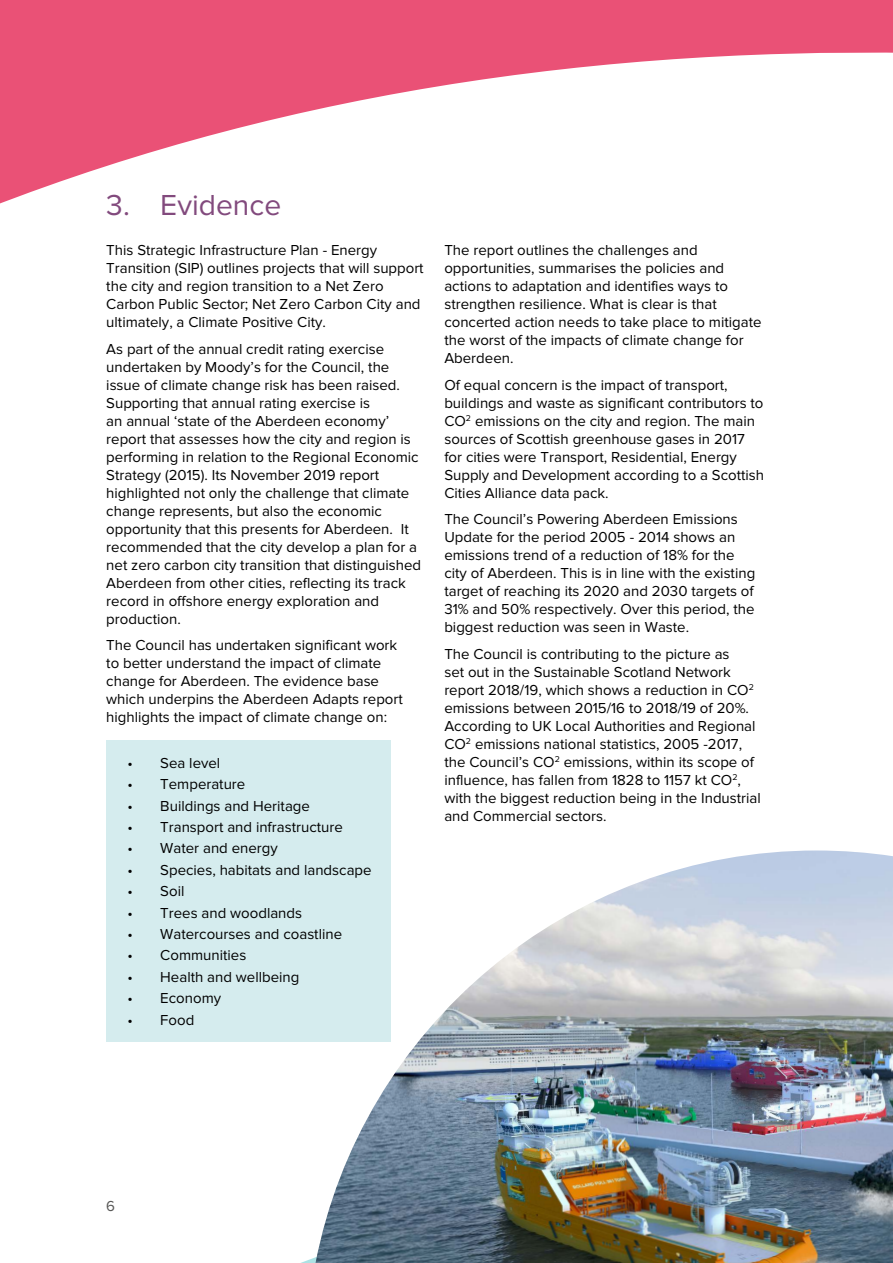
<style>
.page{position:relative;width:893px;height:1263px;background:#fff}
.page>*{position:absolute;margin:0;border:0;box-sizing:border-box;transform-origin:0 0}
.Headings{font:30px "Proxima Nova";color:#824a7d}
.body_text{font:15px/18px "Proxima Nova";color:#000}
.Bullets{font:15px "Proxima Nova";color:#000}
.t1{font:15px "Proxima Nova";color:#575756}
</style>
<div class="page">
<div style="left:106px;top:740px;width:285px;height:302px;background:#d5ecee"></div>
<svg style="left:0;top:0;width:893px;height:204px"></svg>
<img style="left:316px;top:850px;width:577px;height:413px">
<p class="Headings" style="left:106px;top:188px;width:176px">3. Evidence</p>
<p class="body_text" style="left:106px;top:242px;width:319px">This Strategic Infrastructure Plan - Energy Transition (SIP) outlines projects that will support the city and region transition to a Net Zero Carbon Public Sector; Net Zero Carbon City and ultimately, a Climate Positive City.</p>
<p class="body_text" style="left:106px;top:340px;width:316px">As part of the annual credit rating exercise undertaken by Moody’s for the Council, the issue of climate change risk has been raised.<br>Supporting that annual rating exercise is<br>an annual ‘state of the Aberdeen economy’ report that assesses how the city and region is performing in relation to the Regional Economic Strategy (2015). Its November 2019 report highlighted not only the challenge that climate change represents, but also the economic opportunity that this presents for Aberdeen. It recommended that the city develop a plan for a net zero carbon city transition that distinguished Aberdeen from other cities, reflecting its track record in offshore energy exploration and production.</p>
<p class="body_text" style="left:106px;top:637px;width:298px">The Council has undertaken significant work to better understand the impact of climate change for Aberdeen. The evidence base which underpins the Aberdeen Adapts report highlights the impact of climate change on:</p>
<p class="Bullets" style="left:128px;top:754px;width:94px">• Sea level</p>
<p class="Bullets" style="left:128px;top:775px;width:119px">• Temperature</p>
<p class="Bullets" style="left:128px;top:797px;width:184px">• Buildings and Heritage</p>
<p class="Bullets" style="left:128px;top:818px;width:217px">• Transport and infrastructure</p>
<p class="Bullets" style="left:128px;top:840px;width:152px">• Water and energy</p>
<p class="Bullets" style="left:128px;top:861px;width:246px">• Species, habitats and landscape</p>
<p class="Bullets" style="left:128px;top:882px;width:58px">• Soil</p>
<p class="Bullets" style="left:128px;top:904px;width:176px">• Trees and woodlands</p>
<p class="Bullets" style="left:128px;top:925px;width:216px">• Watercourses and coastline</p>
<p class="Bullets" style="left:128px;top:947px;width:120px">• Communities</p>
<p class="Bullets" style="left:128px;top:968px;width:173px">• Health and wellbeing</p>
<p class="Bullets" style="left:128px;top:989px;width:95px">• Economy</p>
<p class="Bullets" style="left:128px;top:1011px;width:68px">• Food</p>
<p class="body_text" style="left:444px;top:242px;width:319px">The report outlines the challenges and opportunities, summarises the policies and actions to adaptation and identifies ways to strengthen resilience. What is clear is that concerted action needs to take place to mitigate the worst of the impacts of climate change for Aberdeen.</p>
<p class="body_text" style="left:444px;top:376px;width:321px">Of equal concern is the impact of transport, buildings and waste as significant contributors to CO<sup>2</sup> emissions on the city and region. The main sources of Scottish greenhouse gases in 2017 for cities were Transport, Residential, Energy Supply and Development according to a Scottish Cities Alliance data pack.</p>
<p class="body_text" style="left:444px;top:511px;width:312px">The Council’s Powering Aberdeen Emissions Update for the period 2005 - 2014 shows an emissions trend of a reduction of 18% for the city of Aberdeen. This is in line with the existing target of reaching its 2020 and 2030 targets of 31% and 50% respectively. Over this period, the biggest reduction was seen in Waste.</p>
<p class="body_text" style="left:444px;top:645px;width:318px">The Council is contributing to the picture as<br>set out in the Sustainable Scotland Network report 2018/19, which shows a reduction in CO<sup>2 </sup>emissions between 2015/16 to 2018/19 of 20%.<br>According to UK Local Authorities and Regional CO<sup>2</sup> emissions national statistics, 2005 -2017, the Council’s CO<sup>2</sup> emissions, within its scope of influence, has fallen from 1828 to 1157 kt CO<sup>2</sup>, with the biggest reduction being in the Industrial and Commercial sectors.</p>
<p class="t1" style="left:106px;top:1197px;width:10px">6</p>
</div>
